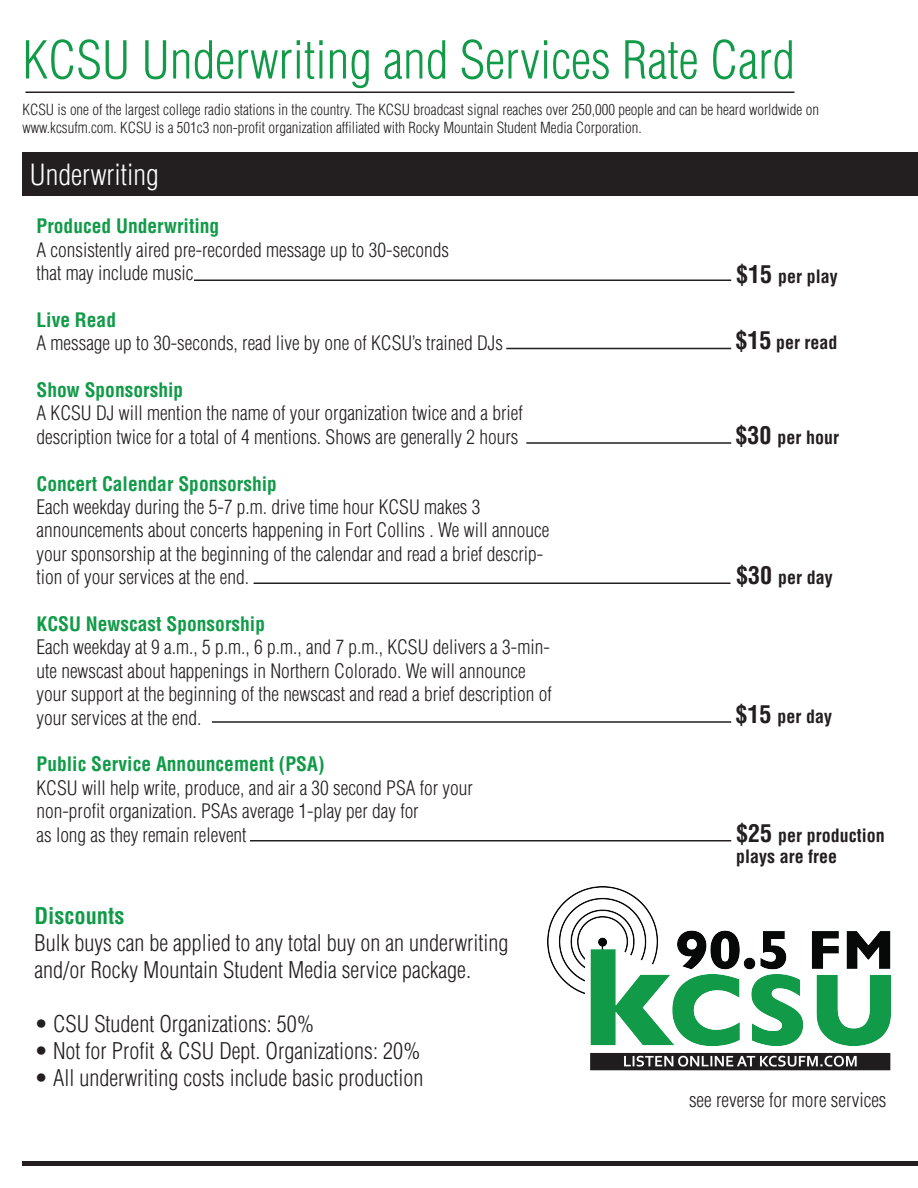
<style>
.page{position:relative;width:918px;height:1188px;background:#fff}
.page>*{position:absolute;margin:0;border:0;box-sizing:border-box;transform-origin:0 0}
.t1{font:300 condensed 51px "Helvetica";color:#119a48}
.t2{font:300 condensed 28.5px "Helvetica";color:#fff}
.t3{font:300 condensed 22.5px/27px "Helvetica";color:#231f20}
.t4{font:700 condensed 22.5px "Helvetica";color:#119a48}
.t5{font:300 condensed 19.5px/23.4px "Helvetica";color:#231f20}
.t6{font:700 condensed 19.5px "Helvetica";color:#119a48}
.t7{font:700 condensed 18px/21.6px "Helvetica";color:#231f20}
.t8{font:300 condensed 15px/18px "Helvetica";color:#231f20}
.s1{font-size:24px}
</style>
<div class="page">
<div style="left:22px;top:152px;width:896px;height:43px;background:#231f20"></div>
<div style="left:22px;top:1161px;width:896px;height:5px;background:#231f20"></div>
<img style="left:547px;top:886px;width:344px;height:185px">
<hr style="left:194px;top:280px;width:537px;height:1px;background:#231f20">
<hr style="left:25px;top:92px;width:770px;height:1px;background:#231f20">
<hr style="left:506px;top:348px;width:225px;height:1px;background:#231f20">
<hr style="left:526px;top:442px;width:205px;height:2px;background:#231f20">
<hr style="left:254px;top:583px;width:477px;height:1px;background:#231f20">
<hr style="left:212px;top:721px;width:519px;height:2px;background:#231f20">
<hr style="left:250px;top:840px;width:481px;height:2px;background:#231f20">
<h1 class="t1" style="left:23px;top:28px;width:774px">KCSU Underwriting and Services Rate Card</h1>
<p class="t8" style="left:23px;top:101px;width:798px">KCSU is one of the largest college radio stations in the country. The KCSU broadcast signal reaches over 250,000 people and can be heard worldwide on www.kcsufm.com. KCSU is a 501c3 non-profit organization affiliated with Rocky Mountain Student Media Corporation.</p>
<h2 class="t2" style="left:30px;top:157px;width:130px">Underwriting</h2>
<p class="t6" style="left:37px;top:214px;width:184px">Produced Underwriting</p>
<p class="t5" style="left:37px;top:238px;width:414px">A consistently aired pre-recorded message up to 30-seconds that may include music</p>
<p class="t6" style="left:37px;top:307px;width:81px">Live Read</p>
<p class="t5" style="left:37px;top:331px;width:468px">A message up to 30-seconds, read live by one of KCSU’s trained DJs</p>
<p class="t6" style="left:37px;top:378px;width:148px">Show Sponsorship</p>
<p class="t5" style="left:37px;top:401px;width:488px">A KCSU DJ will mention the name of your organization twice and a brief description twice for a total of 4 mentions. Shows are generally 2 hours</p>
<p class="t6" style="left:37px;top:471px;width:242px">Concert Calendar Sponsorship</p>
<p class="t5" style="left:37px;top:495px;width:514px">Each weekday during the 5-7 p.m. drive time hour KCSU makes 3 announcements about concerts happening in Fort Collins . We will annouce your sponsorship at the beginning of the calendar and read a brief descrip&shy;tion of your services at the end.</p>
<p class="t6" style="left:37px;top:612px;width:230px">KCSU Newscast Sponsorship</p>
<p class="t5" style="left:37px;top:635px;width:517px">Each weekday at 9 a.m., 5 p.m., 6 p.m., and 7 p.m., KCSU delivers a 3-min&shy;ute newscast about happenings in Northern Colorado. We will announce your support at the beginning of the newscast and read a brief description of your services at the end.</p>
<p class="t6" style="left:37px;top:752px;width:289px">Public Service Announcement (PSA)</p>
<p class="t5" style="left:37px;top:776px;width:438px">KCSU will help write, produce, and air a 30 second PSA for your non-profit organization. PSAs average 1-play per day for<br>as long as they remain relevent</p>
<p class="t4" style="left:35px;top:901px;width:91px">Discounts</p>
<p class="t3" style="left:35px;top:929px;width:475px">Bulk buys can be applied to any total buy on an underwriting and/or Rocky Mountain Student Media service package.</p>
<p class="t3" style="left:35px;top:1010px;width:281px">• CSU Student Organizations: 50%</p>
<p class="t3" style="left:35px;top:1037px;width:388px">• Not for Profit &amp; CSU Dept. Organizations: 20%</p>
<p class="t3" style="left:35px;top:1064px;width:390px">• All underwriting costs include basic production</p>
<p class="t7" style="left:736px;top:266px;width:103px"><span class="s1">$15</span> per play</p>
<p class="t7" style="left:736px;top:331px;width:103px"><span class="s1">$15</span> per read</p>
<p class="t7" style="left:736px;top:426px;width:105px"><span class="s1">$30</span> per hour</p>
<p class="t7" style="left:736px;top:567px;width:98px"><span class="s1">$30</span> per day</p>
<p class="t7" style="left:736px;top:706px;width:98px"><span class="s1">$15</span> per day</p>
<p class="t7" style="left:736px;top:824px;width:150px"><span class="s1">$25</span> per production plays are free</p>
<p class="t5" style="left:689px;top:1088px;width:199px">see reverse for more services</p>
</div>
